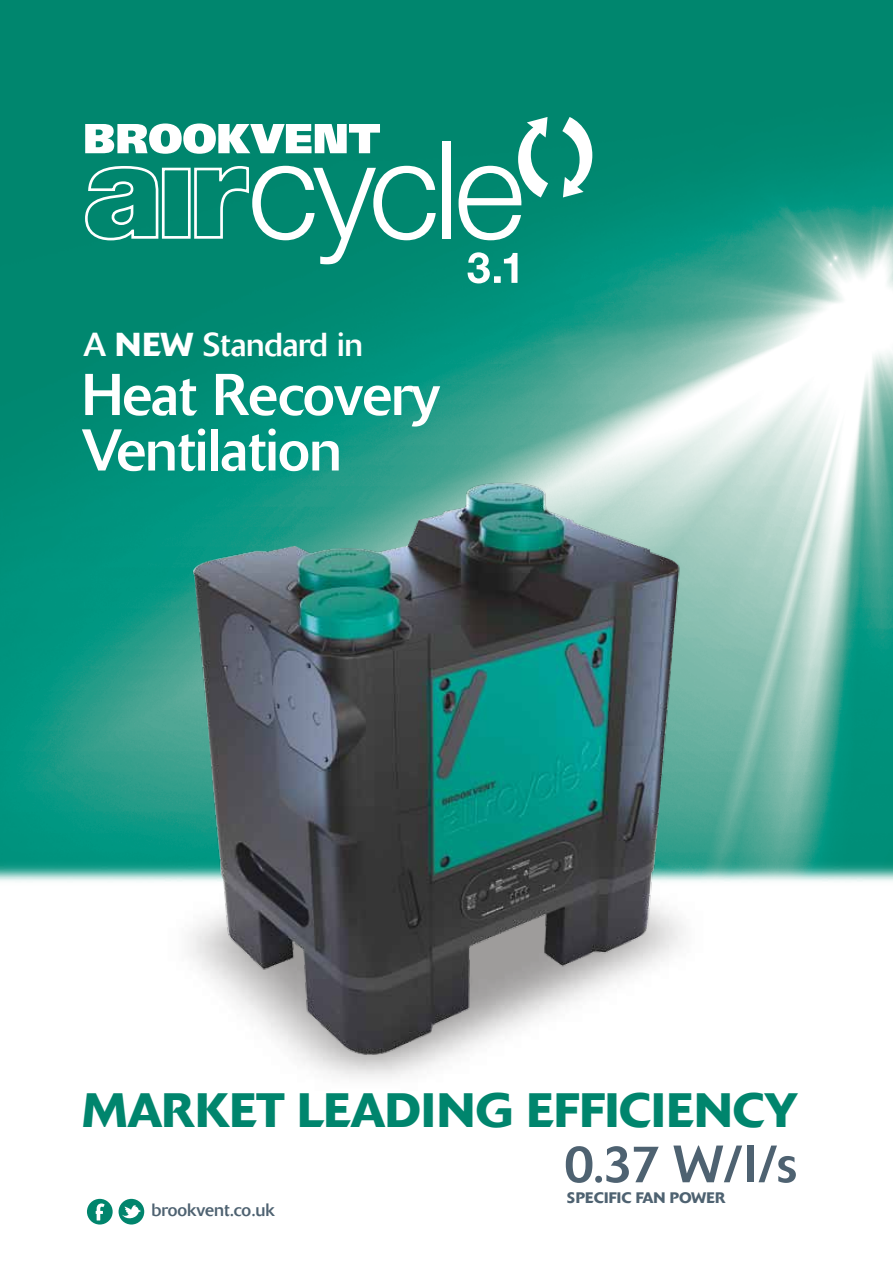
<style>
.page{position:relative;width:893px;height:1263px;background:#fff}
.page>*{position:absolute;margin:0;border:0;box-sizing:border-box;transform-origin:0 0}
.t1{font:58.2px/55.5px "Delta BQ";letter-spacing:-.01em;color:#fff}
.t2{font:52.05px "Delta BQ";color:#4e6271}
.t3{font:500 48px "Delta";letter-spacing:.01em;color:#00856d}
.t4{font:33px "Delta BQ";letter-spacing:-.01em;color:#fff}
.t5{font:17.85px "Delta BQ";color:#4e6271}
.t6{font:500 15.15px "Delta";letter-spacing:-.01em;color:#4e6271}
.s1{font-family:"Delta";font-weight:500}
</style>
<div class="page">
<img style="left:0;top:0;width:893px;height:848px">
<svg style="left:85px;top:123px;width:295px;height:31px"></svg>
<svg style="left:119px;top:1199px;width:25px;height:25px"></svg>
<svg style="left:87px;top:1199px;width:26px;height:25px"></svg>
<div style="left:442px;top:141px;width:9px;height:97px;background:#fff"></div>
<svg style="left:459px;top:117px;width:133px;height:123px"></svg>
<svg style="left:84px;top:165px;width:352px;height:99px"></svg>
<svg style="left:467px;top:252px;width:50px;height:31px"></svg>
<img style="left:0;top:848px;width:893px;height:34px">
<img style="left:699px;top:478px;width:33px;height:404px">
<img style="left:142px;top:478px;width:557px;height:600px">
<p class="t4" style="left:83px;top:325px;width:281px">A <span class="s1">NEW</span> Standard in</p>
<p class="t1" style="left:82px;top:368px;width:360px">Heat Recovery<br>Ventilation</p>
<p class="t3" style="left:82px;top:1081px;width:718px">MARKET LEADIN G EFFICIENCY</p>
<p class="t2" style="left:564px;top:1133px;width:234px">0.37 W/I/s</p>
<p class="t6" style="left:567px;top:1189px;width:27px">SPECIFIC</p>
<p class="t6" style="left:636px;top:1189px;width:68px">FAN POWER</p>
<p class="t5" style="left:151px;top:1199px;width:125px">brookvent.co.uk</p>
</div>
